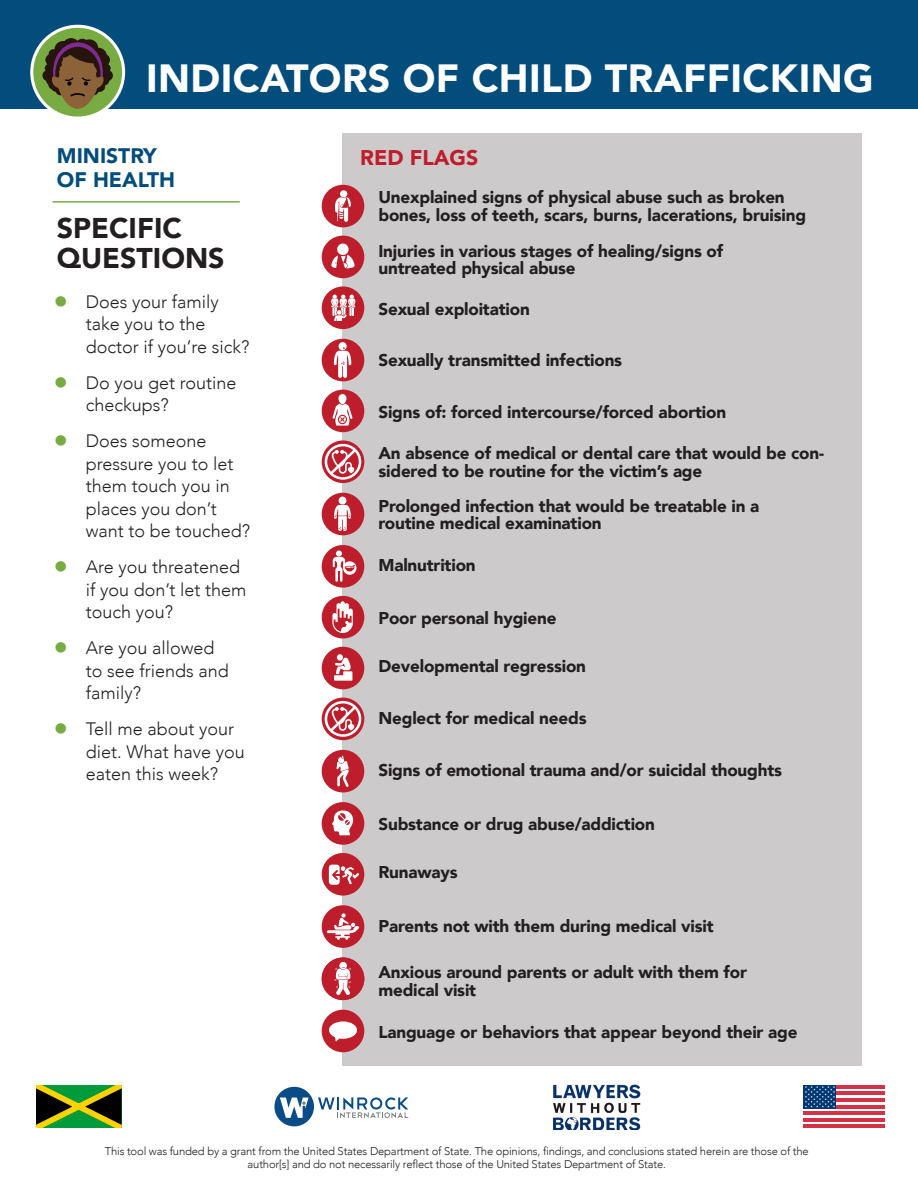
<style>
.page{position:relative;width:918px;height:1188px;background:#fff}
.page>*{position:absolute;margin:0;border:0;box-sizing:border-box;transform-origin:0 0}
.t1{font:900 39.3px "Avenir";letter-spacing:.01em;color:#fff}
.t2{font:900 28.5px/30px "Avenir";color:#231f20}
.t3{font:900 21.3px "Avenir";color:#be1d2c}
.t4{font:900 21px/24px "Avenir";color:#034d7d}
.t5{font:300 18px/22.5px "Avenir";color:#231f20}
.t6{font:900 17.1px/17.9px "Avenir";letter-spacing:-.01em;color:#231f20}
.t7{font:300 11.25px/13.5px "Avenir";letter-spacing:-.015em;color:#231f20;text-align:center}
</style>
<div class="page">
<div style="left:0;top:0;width:918px;height:109px;background:#034d7d"></div>
<svg style="left:32px;top:26px;width:92px;height:92px;fill:#78ab41"></svg>
<div style="left:30px;top:25px;width:95px;height:95px;border:3px solid #fff;border-radius:50%"></div>
<svg style="left:42px;top:70px;width:13px;height:11px"></svg>
<svg style="left:81px;top:39px;width:17px;height:17px"></svg>
<div style="left:75px;top:39px;width:14px;height:13px;background:#27140d;border-radius:50%"></div>
<div style="left:62px;top:38px;width:18px;height:17px;background:#27140d;border-radius:50%"></div>
<svg style="left:46px;top:42px;width:72px;height:67px"></svg>
<hr style="left:53px;top:201px;width:187px;height:2px;background:#78ab41">
<div style="left:343px;top:133px;width:519px;height:932px;background:#cccaca"></div>
<div style="left:322px;top:236px;width:42px;height:42px;background:#be1d2c;border-radius:50%"></div>
<div style="left:322px;top:647px;width:42px;height:42px;background:#be1d2c;border-radius:50%"></div>
<div style="left:322px;top:493px;width:42px;height:42px;background:#be1d2c;border-radius:50%"></div>
<div style="left:322px;top:905px;width:42px;height:43px;background:#be1d2c;border-radius:50%"></div>
<svg style="left:322px;top:957px;width:42px;height:43px"></svg>
<div style="left:322px;top:185px;width:42px;height:42px;background:#be1d2c;border-radius:50%"></div>
<div style="left:322px;top:596px;width:42px;height:42px;background:#be1d2c;border-radius:50%"></div>
<svg style="left:322px;top:440px;width:42px;height:43px"></svg>
<div style="left:322px;top:853px;width:42px;height:43px;background:#be1d2c;border-radius:50%"></div>
<div style="left:322px;top:286px;width:42px;height:43px;background:#be1d2c;border-radius:50%"></div>
<div style="left:322px;top:698px;width:42px;height:42px;background:#be1d2c;border-radius:50%"></div>
<div style="left:322px;top:545px;width:42px;height:43px;background:#be1d2c;border-radius:50%"></div>
<div style="left:322px;top:958px;width:42px;height:42px;background:#be1d2c;border-radius:50%"></div>
<div style="left:322px;top:339px;width:42px;height:42px;background:#be1d2c;border-radius:50%"></div>
<div style="left:322px;top:750px;width:42px;height:42px;background:#be1d2c;border-radius:50%"></div>
<div style="left:322px;top:390px;width:42px;height:42px;background:#be1d2c;border-radius:50%"></div>
<div style="left:322px;top:802px;width:42px;height:43px;background:#be1d2c;border-radius:50%"></div>
<div style="left:338px;top:394px;width:9px;height:10px;background:#fff;border-radius:4px"></div>
<svg style="left:332px;top:404px;width:21px;height:22px"></svg>
<svg style="left:333px;top:551px;width:24px;height:31px"></svg>
<svg style="left:336px;top:755px;width:13px;height:32px"></svg>
<svg style="left:335px;top:197px;width:16px;height:25px"></svg>
<div style="left:340px;top:190px;width:7px;height:7px;background:#fff;border-radius:50%"></div>
<svg style="left:334px;top:654px;width:18px;height:27px"></svg>
<svg style="left:334px;top:962px;width:17px;height:33px"></svg>
<svg style="left:331px;top:255px;width:24px;height:13px"></svg>
<div style="left:337px;top:244px;width:12px;height:11px;background:#fff;border-radius:50%"></div>
<svg style="left:329px;top:865px;width:30px;height:20px"></svg>
<svg style="left:332px;top:810px;width:22px;height:25px"></svg>
<svg style="left:327px;top:913px;width:32px;height:27px"></svg>
<svg style="left:325px;top:701px;width:36px;height:36px"></svg>
<svg style="left:325px;top:444px;width:36px;height:36px"></svg>
<svg style="left:332px;top:601px;width:21px;height:32px"></svg>
<svg style="left:331px;top:294px;width:25px;height:27px"></svg>
<div style="left:339px;top:497px;width:7px;height:8px;background:#fff;border-radius:50%"></div>
<svg style="left:334px;top:505px;width:17px;height:26px"></svg>
<svg style="left:334px;top:342px;width:17px;height:36px"></svg>
<svg style="left:804px;top:1108px;width:81px;height:4px"></svg>
<svg style="left:804px;top:1121px;width:81px;height:4px"></svg>
<hr style="left:804px;top:1112px;width:81px;height:3px;background:#d63247">
<hr style="left:804px;top:1118px;width:81px;height:3px;background:#d63247">
<hr style="left:804px;top:1125px;width:81px;height:3px;background:#d63247">
<hr style="left:836px;top:1085px;width:49px;height:4px;background:#d63247">
<hr style="left:836px;top:1092px;width:49px;height:3px;background:#d63247">
<hr style="left:836px;top:1098px;width:49px;height:4px;background:#d63247">
<hr style="left:836px;top:1105px;width:49px;height:3px;background:#d63247">
<div style="left:804px;top:1085px;width:32px;height:23px;background:#013775"></div>
<svg style="left:805px;top:1086px;width:30px;height:22px"></svg>
<svg style="left:36px;top:1085px;width:86px;height:43px"></svg>
<svg style="left:274px;top:1087px;width:134px;height:39px"></svg>
<img style="left:553px;top:1085px;width:88px;height:45px">
<div style="left:322px;top:1010px;width:42px;height:42px;background:#be1d2c;border-radius:50%"></div>
<svg style="left:329px;top:1021px;width:28px;height:21px"></svg>
<p class="t1" style="left:146px;top:45px;width:729px">INDICATORS OF CHILD TRAFFICKING</p>
<p class="t4" style="left:57px;top:143px;width:120px">MINISTRY<br>OF HEALTH</p>
<p class="t2" style="left:57px;top:213px;width:169px">SPECIFIC<br>QUESTIONS</p>
<p class="t5" style="left:86px;top:290px;width:165px">Does your family take you to the doctor if you’re sick?</p>
<p class="t5" style="left:86px;top:371px;width:152px">Do you get routine checkups?</p>
<p class="t5" style="left:86px;top:430px;width:166px">Does someone pressure you to let them touch you in places you don’t want to be touched?</p>
<p class="t5" style="left:86px;top:556px;width:162px">Are you threatened if you don’t let them touch you?</p>
<p class="t5" style="left:86px;top:637px;width:145px">Are you allowed to see friends and family?</p>
<p class="t5" style="left:86px;top:718px;width:161px">Tell me about your diet. What have you eaten this week?</p>
<p class="t3" style="left:360px;top:139px;width:120px">RED FLAGS</p>
<p class="t6" style="left:378px;top:188px;width:429px">Unexplained signs of physical abuse such as broken bones, loss of teeth, scars, burns, lacerations, bruising</p>
<p class="t6" style="left:378px;top:241px;width:346px">Injuries in various stages of healing/signs of untreated physical abuse</p>
<p class="t6" style="left:378px;top:300px;width:153px">Sexual exploitation</p>
<p class="t6" style="left:378px;top:351px;width:245px">Sexually transmitted infections</p>
<p class="t6" style="left:378px;top:403px;width:349px">Signs of: forced intercourse/forced abortion</p>
<p class="t6" style="left:378px;top:444px;width:447px">An absence of medical or dental care that would be con&shy;sidered to be routine for the victim’s age</p>
<p class="t6" style="left:378px;top:496px;width:382px">Prolonged infection that would be treatable in a routine medical examination</p>
<p class="t6" style="left:378px;top:556px;width:99px">Malnutrition</p>
<p class="t6" style="left:378px;top:608px;width:180px">Poor personal hygiene</p>
<p class="t6" style="left:378px;top:656px;width:209px">Developmental regression</p>
<p class="t6" style="left:378px;top:709px;width:210px">Neglect for medical needs</p>
<p class="t6" style="left:378px;top:761px;width:405px">Signs of emotional trauma and/or suicidal thoughts</p>
<p class="t6" style="left:378px;top:814px;width:278px">Substance or drug abuse/addiction</p>
<p class="t6" style="left:378px;top:863px;width:81px">Runaways</p>
<p class="t6" style="left:378px;top:917px;width:337px">Parents not with them during medical visit</p>
<p class="t6" style="left:378px;top:963px;width:370px">Anxious around parents or adult with them for medical visit</p>
<p class="t6" style="left:378px;top:1023px;width:421px">Language or behaviors that appear beyond their age</p>
<p class="t7" style="left:105px;top:1144px;width:706px">This tool was funded by a grant from the United States Department of State. The opinions, findings, and conclusions stated herein are those of the author[s] and do not necessarily reflect those of the United States Department of State.</p>
</div>
